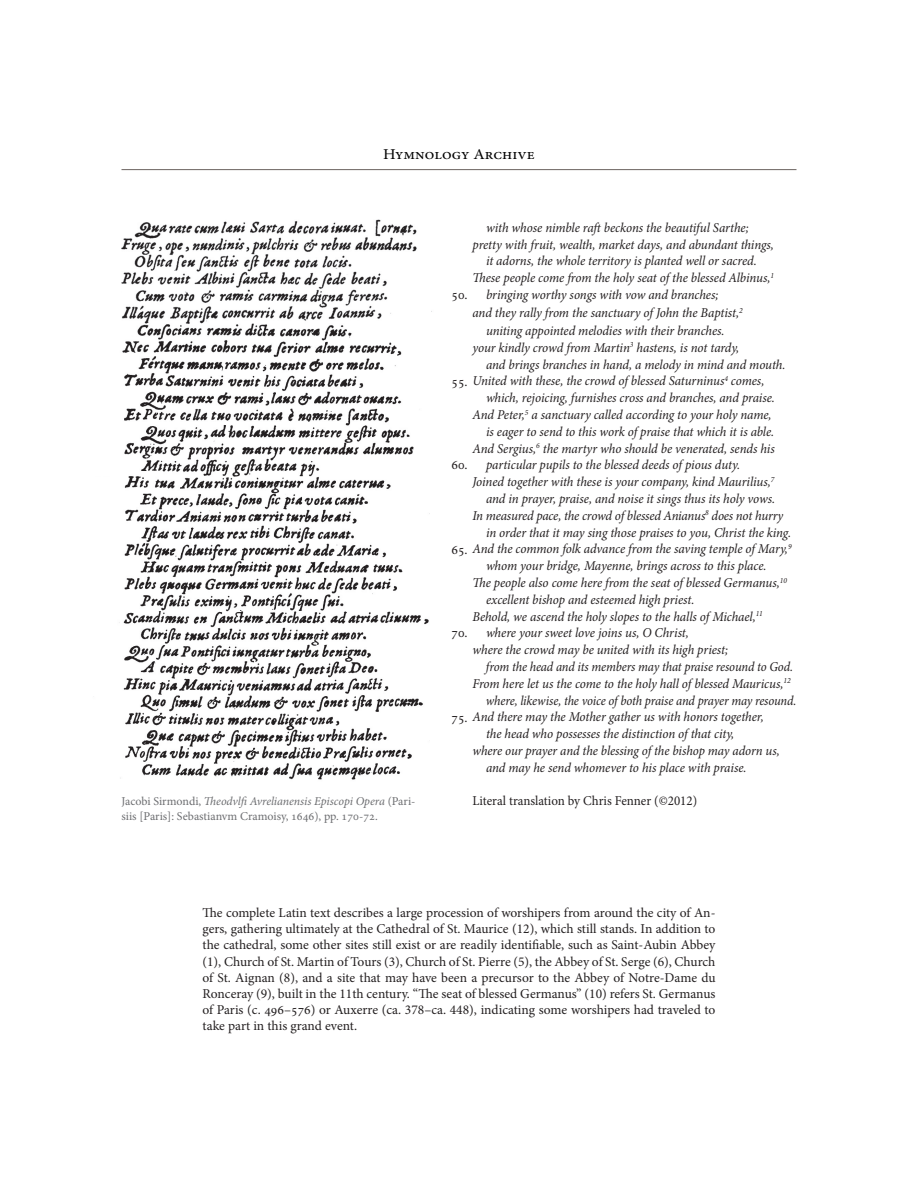
<style>
.page{position:relative;width:918px;height:1188px;background:#fff}
.page>*{position:absolute;margin:0;border:0;box-sizing:border-box;transform-origin:0 0}
.t1{font:15px "Minion Pro";color:#000;scale:1.1 1}
.t2{font:italic 13.5px "Minion Pro";letter-spacing:-.01em;color:#231f20;scale:.96 1}
.t3{font:13.5px/16.2px "Minion Pro";color:#231f20;text-align:justify}
.t4{font:italic 13.5px "Minion Pro";letter-spacing:-.01em;color:#231f20;scale:.93 1}
.t5{font:italic 13.5px "Minion Pro";letter-spacing:-.01em;color:#231f20;scale:.95 1}
.t6{font:13.5px "Minion Pro";color:#231f20;scale:.96 1}
.t7{font:12px/14.4px "Minion Pro";color:#6c6d70}
.s1{font-style:italic}
.s2{font-style:normal}
</style>
<div class="page">
<hr style="left:122px;top:169px;width:674px;height:1px;background:#6b6360">
<img style="left:119px;top:332px;width:310px;height:448px">
<img style="left:121px;top:219px;width:311px;height:113px">
<div style="left:117px;top:213px;width:36px;height:9px;background:#fff"></div>
<div style="left:264px;top:213px;width:30px;height:9px;background:#fff"></div>
<div style="left:338px;top:213px;width:29px;height:9px;background:#fff"></div>
<div style="left:86px;top:455px;width:35px;height:22px;background:#fff"></div>
<div style="left:90px;top:628px;width:35px;height:21px;background:#fff"></div>
<p class="t1" style="left:383px;top:145px;width:139px">Hymnology Archive</p>
<p class="t7" style="left:122px;top:794px;width:295px">Jacobi Sirmondi, <span class="s1">Theodvlfi Avrelianensis Episcopi Opera</span> (Pari&shy;siis [Paris]: Sebastianvm Cramoisy, 1646), pp. 170-72.</p>
<p class="t2" style="left:486px;top:218px;width:275px">with whose nimble raft beckons the beautiful Sarthe;</p>
<p class="t2" style="left:472px;top:235px;width:316px">pretty with fruit, wealth, market days, and abundant things,</p>
<p class="t2" style="left:486px;top:252px;width:284px">it adorns, the whole territory is planted well or sacred.</p>
<p class="t2" style="left:472px;top:269px;width:316px">These people come from the holy seat of the blessed Albinus,<sup>1</sup></p>
<p class="t2" style="left:486px;top:285px;width:244px">bringing worthy songs with vow and branches;</p>
<p class="t2" style="left:472px;top:303px;width:283px">and they rally from the sanctuary of John the Baptist,<sup>2</sup></p>
<p class="t2" style="left:486px;top:321px;width:250px">uniting appointed melodies with their branches.</p>
<p class="t2" style="left:472px;top:338px;width:279px">your kindly crowd from Martin<sup>3</sup> hastens, is not tardy,</p>
<p class="t2" style="left:486px;top:355px;width:314px">and brings branches in hand, a melody in mind and mouth.</p>
<p class="t2" style="left:452px;top:372px;width:327px"><span class="s2">55.</span> United with these, the crowd of blessed Saturninus<sup>4</sup> comes,</p>
<p class="t2" style="left:486px;top:389px;width:303px">which, rejoicing, furnishes cross and branches, and praise.</p>
<p class="t2" style="left:472px;top:405px;width:313px">And Peter,<sup>5</sup> a sanctuary called according to your holy name,</p>
<p class="t2" style="left:486px;top:422px;width:302px">is eager to send to this work of praise that which it is able.</p>
<p class="t2" style="left:473px;top:439px;width:317px">And Sergius,<sup>6</sup> the martyr who should be venerated, sends his</p>
<p class="t2" style="left:486px;top:456px;width:266px">particular pupils to the blessed deeds of pious duty.</p>
<p class="t2" style="left:473px;top:473px;width:316px">Joined together with these is your company, kind Maurilius,<sup>7</sup></p>
<p class="t2" style="left:486px;top:489px;width:303px">and in prayer, praise, and noise it sings thus its holy vows.</p>
<p class="t2" style="left:473px;top:506px;width:325px">In measured pace, the crowd of blessed Anianus<sup>8</sup> does not hurry</p>
<p class="t2" style="left:486px;top:523px;width:319px">in order that it may sing those praises to you, Christ the king.</p>
<p class="t2" style="left:452px;top:540px;width:356px"><span class="s2">65.</span> And the common folk advance from the saving temple of Mary,<sup>9</sup></p>
<p class="t2" style="left:486px;top:557px;width:294px">whom your bridge, Mayenne, brings across to this place.</p>
<p class="t2" style="left:473px;top:573px;width:329px">The people also come here from the seat of blessed Germanus,<sup>10</sup></p>
<p class="t2" style="left:486px;top:590px;width:219px">excellent bishop and esteemed high priest.</p>
<p class="t2" style="left:472px;top:607px;width:304px">Behold, we ascend the holy slopes to the halls of Michael,<sup>11</sup></p>
<p class="t2" style="left:486px;top:624px;width:213px">where your sweet love joins us, O Christ,</p>
<p class="t2" style="left:473px;top:641px;width:268px">where the crowd may be united with its high priest;</p>
<p class="t4" style="left:486px;top:657px;width:332px">from the head and its members may that praise resound to God.</p>
<p class="t2" style="left:473px;top:674px;width:333px">From here let us the come to the holy hall of blessed Mauricus,<sup>12</sup></p>
<p class="t4" style="left:486px;top:691px;width:335px">where, likewise, the voice of both praise and prayer may resound.</p>
<p class="t2" style="left:452px;top:708px;width:327px"><span class="s2">75.</span> And there may the Mother gather us with honors together,</p>
<p class="t2" style="left:486px;top:725px;width:260px">the head who possesses the distinction of that city,</p>
<p class="t5" style="left:472px;top:741px;width:325px">where our prayer and the blessing of the bishop may adorn us,</p>
<p class="t2" style="left:486px;top:758px;width:273px">and may he send whomever to his place with praise.</p>
<p class="t6" style="left:473px;top:792px;width:236px">Literal translation by Chris Fenner (©2012)</p>
<p class="t3" style="left:452px;top:287px;width:18px">50.</p>
<p class="t3" style="left:452px;top:457px;width:18px">60.</p>
<p class="t3" style="left:452px;top:624px;width:18px">70.</p>
<p class="t3" style="left:202px;top:905px;width:515px">The complete Latin text describes a large procession of worshipers from around the city of An&shy;gers, gathering ultimately at the Cathedral of St. Maurice (12), which still stands. In addition to the cathedral, some other sites still exist or are readily identifiable, such as Saint-Aubin Abbey (1), Church of St. Martin of Tours (3), Church of St. Pierre (5), the Abbey of St. Serge (6), Church of St. Aignan (8), and a site that may have been a precursor to the Abbey of Notre-Dame du Ronceray (9), built in the 11th century. “The seat of blessed Germanus” (10) refers St. Germanus of Paris (c. 496–576) or Auxerre (ca. 378–ca. 448), indicating some worshipers had traveled to take part in this grand event.</p>
</div>
